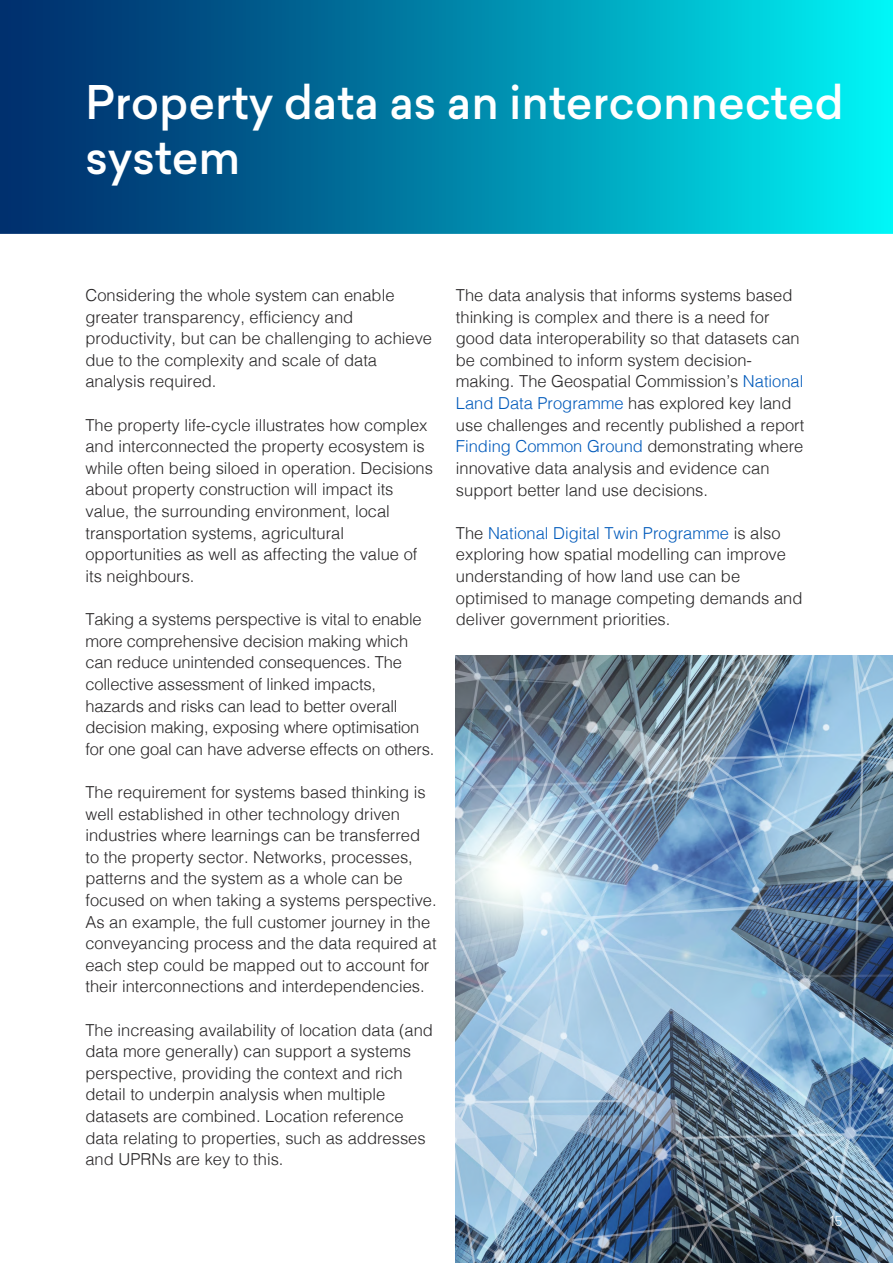
<style>
.page{position:relative;width:893px;height:1263px;background:#fff}
.page>*{position:absolute;margin:0;border:0;box-sizing:border-box;transform-origin:0 0}
.t1{font:500 45.45px/54.4px "Sailec";color:#fff}
.t2{font:300 16.5px/21.6px "Helvetica";color:#272526}
.t3{font:300 13.5px "Sailec";color:#fff}
.s1{color:#005abb}
</style>
<div class="page">
<div style="left:0;top:0;width:893px;height:234px;background:linear-gradient(to right,#002265,#00eff2)"></div>
<img style="left:455px;top:656px;width:438px;height:607px">
<h1 class="t1" style="left:85px;top:81px;width:760px">Property data as an interconnected system</h1>
<p class="t2" style="left:85px;top:286px;width:348px">Considering the whole system can enable greater transparency, efficiency and productivity, but can be challenging to achieve due to the complexity and scale of data analysis required.</p>
<p class="t2" style="left:85px;top:415px;width:349px">The property life-cycle illustrates how complex and interconnected the property ecosystem is while often being siloed in operation. Decisions about property construction will impact its value, the surrounding environment, local transportation systems, agricultural opportunities as well as affecting the value of its neighbours.</p>
<p class="t2" style="left:85px;top:610px;width:351px">Taking a systems perspective is vital to enable more comprehensive decision making which can reduce unintended consequences. The collective assessment of linked impacts, hazards and risks can lead to better overall decision making, exposing where optimisation for one goal can have adverse effects on others.</p>
<p class="t2" style="left:85px;top:783px;width:353px">The requirement for systems based thinking is well established in other technology driven industries where learnings can be transferred to the property sector. Networks, processes, patterns and the system as a whole can be focused on when taking a systems perspective.<br>As an example, the full customer journey in the conveyancing process and the data required at each step could be mapped out to account for their interconnections and interdependencies.</p>
<p class="t2" style="left:85px;top:1020px;width:349px">The increasing availability of location data (and data more generally) can support a systems perspective, providing the context and rich detail to underpin analysis when multiple datasets are combined. Location reference data relating to properties, such as addresses and UPRNs are key to this.</p>
<p class="t2" style="left:456px;top:286px;width:350px">The data analysis that informs systems based thinking is complex and there is a need for good data interoperability so that datasets can be combined to inform system decision&shy;making. The Geospatial Commission’s <span class="s1">National Land Data Programme</span> has explored key land use challenges and recently published a report <span class="s1">Finding Common Ground</span> demonstrating where innovative data analysis and evidence can support better land use decisions.</p>
<p class="t2" style="left:456px;top:523px;width:348px">The <span class="s1">National Digital Twin Programme</span> is also exploring how spatial modelling can improve understanding of how land use can be optimised to manage competing demands and deliver government priorities.</p>
<p class="t3" style="left:830px;top:1214px;width:14px">15</p>
</div>
